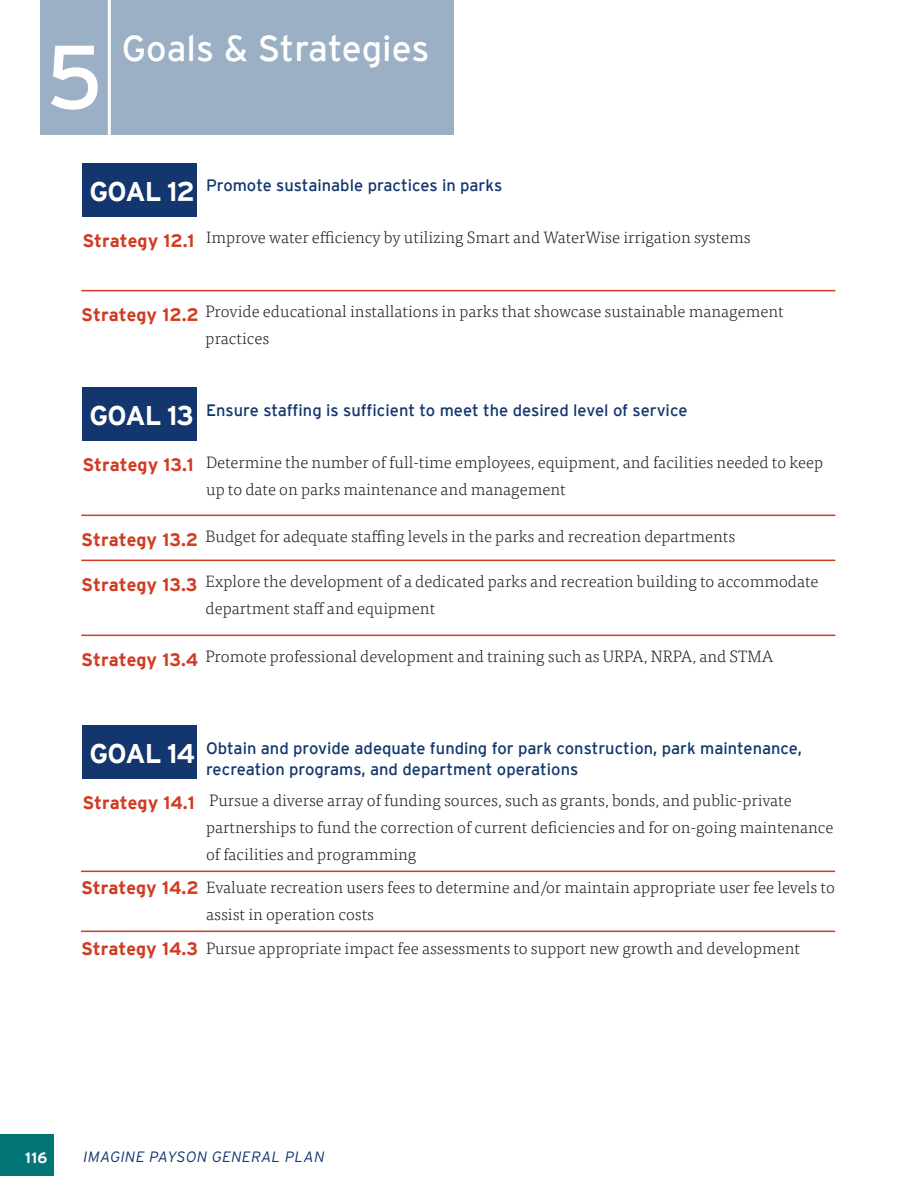
<style>
.page{position:relative;width:918px;height:1188px;background:#fff}
.page>*{position:absolute;margin:0;border:0;box-sizing:border-box;transform-origin:0 0}
.t1{font:90px "Interstate";color:#fff}
.t2{font:36px "Interstate";color:#fff}
.t3{font:700 27px "Interstate";letter-spacing:-.04em;color:#fff}
.t4{font:700 18px "Interstate";color:#d13b22}
.t5{font:300 16.5px/27px "Tisa Pro";color:#231f20}
.t6{font:16.5px/21px "Interstate";color:#12366d}
.t7{font:italic 300 15px "Interstate";letter-spacing:.03em;color:#12366d}
.t8{font:700 15px "Interstate";color:#fff}
.s1{font-weight:700;font-size:27px;color:#fff}
.s2{font-family:"Interstate";font-weight:700;font-size:18px;color:#d13b22}
</style>
<div class="page">
<div style="left:0;top:1134px;width:54px;height:41px;background:#037577"></div>
<div style="left:40px;top:0;width:414px;height:135px;background:#9bafc5"></div>
<hr style="left:108px;top:0;width:3px;height:135px;background:#fff">
<div style="left:82px;top:163px;width:114px;height:54px;background:#12366d"></div>
<hr style="left:81px;top:290px;width:754px;height:1px;background:#d13b22">
<div style="left:82px;top:387px;width:114px;height:54px;background:#12366d"></div>
<hr style="left:81px;top:515px;width:754px;height:1px;background:#d13b22">
<hr style="left:81px;top:560px;width:754px;height:1px;background:#d13b22">
<div style="left:82px;top:725px;width:114px;height:54px;background:#12366d"></div>
<hr style="left:81px;top:635px;width:754px;height:1px;background:#d13b22">
<hr style="left:81px;top:871px;width:754px;height:1px;background:#d13b22">
<hr style="left:81px;top:931px;width:754px;height:1px;background:#d13b22">
<h1 class="t1" style="left:46px;top:27px;width:59px">5</h1>
<h2 class="t2" style="left:122px;top:28px;width:309px">Goals &amp; Strategies</h2>
<p class="t6" style="left:90px;top:175px;width:414px"><span class="s1">GOAL 12</span> Promote sustainable practices in parks</p>
<p class="t5" style="left:82px;top:225px;width:670px"><span class="s2">Strategy 12.1</span> Improve water efficiency by utilizing Smart and WaterWise irrigation systems</p>
<p class="t5" style="left:206px;top:299px;width:580px;text-indent:-124px"><span class="s2">Strategy 12.2</span> Provide educational installations in parks that showcase sustainable management practices</p>
<p class="t6" style="left:90px;top:400px;width:599px"><span class="s1">GOAL 13</span> Ensure staffing is sufficient to meet the desired level of service</p>
<p class="t4" style="left:82px;top:455px;width:113px">Strategy 13.1</p>
<p class="t5" style="left:206px;top:450px;width:618px">Determine the number of full-time employees, equipment, and facilities needed to keep up to date on parks maintenance and management</p>
<p class="t5" style="left:81px;top:524px;width:656px"><span class="s2">Strategy 13.2</span> Budget for adequate staffing levels in the parks and recreation departments</p>
<p class="t5" style="left:206px;top:569px;width:614px;text-indent:-124px"><span class="s2">Strategy 13.3</span> Explore the development of a dedicated parks and recreation building to accommodate department staff and equipment</p>
<p class="t5" style="left:81px;top:644px;width:694px"><span class="s2">Strategy 13.4</span> Promote professional development and training such as URPA, NRPA, and STMA</p>
<h3 class="t3" style="left:90px;top:738px;width:107px">GOAL 14</h3>
<p class="t6" style="left:206px;top:737px;width:597px">Obtain and provide adequate funding for park construction, park maintenance, recreation programs, and department operations</p>
<p class="t5" style="left:206px;top:788px;width:629px">Pursue a diverse array of funding sources, such as grants, bonds, and public-private partnerships to fund the correction of current deficiencies and for on-going maintenance of facilities and programming</p>
<p class="t5" style="left:206px;top:875px;width:630px;text-indent:-125px"><span class="s2">Strategy 14.2</span> Evaluate recreation users fees to determine and/or maintain appropriate user fee levels to assist in operation costs</p>
<p class="t4" style="left:82px;top:792px;width:114px">Strategy 14.1</p>
<p class="t5" style="left:81px;top:936px;width:721px"><span class="s2">Strategy 14.3</span> Pursue appropriate impact fee assessments to support new growth and development</p>
<p class="t8" style="left:25px;top:1150px;width:24px">116</p>
<p class="t7" style="left:84px;top:1151px;width:243px">IMAGINE PAYSON GENERAL PLAN</p>
</div>
